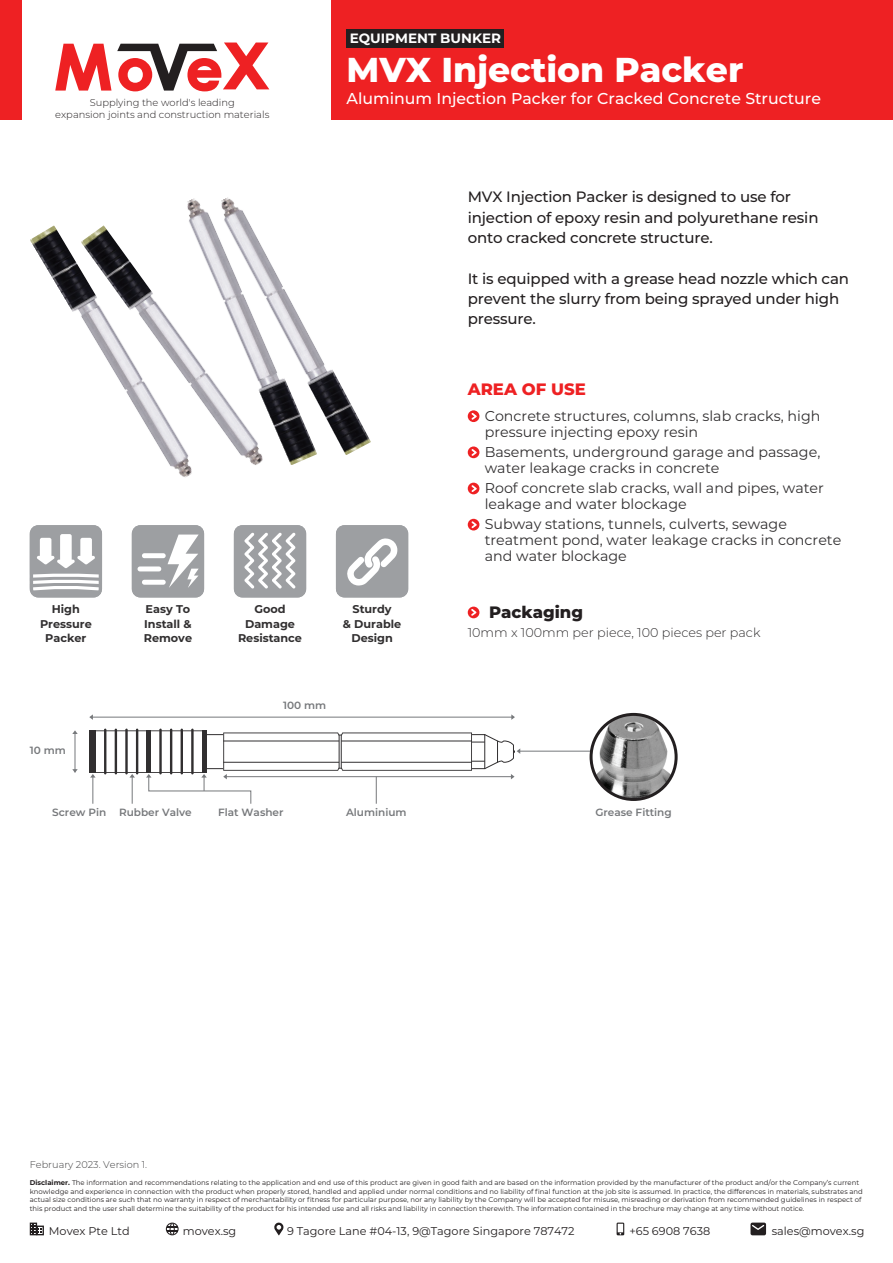
<style>
.page{position:relative;width:893px;height:1263px;background:#fff}
.page>*{position:absolute;margin:0;border:0;box-sizing:border-box;transform-origin:0 0}
.t1{font:800 34.5px "Montserrat";color:#fff}
.t2{font:800 16.5px "Montserrat";color:#231f20}
.t3{font:800 16.5px "Montserrat";color:#ee2123}
.t4{font:500 15.75px "Montserrat";color:#fff}
.t5{font:500 15px/20.2px "Montserrat";letter-spacing:-.01em;color:#231f20}
.t6{font:14.25px/15.8px "Montserrat";color:#312f30}
.t7{font:700 13.5px "Montserrat";color:#fff}
.t8{font:300 12.75px "Montserrat";color:#312f30}
.t9{font:11.25px "Montserrat";color:#231f20}
.t10{font:700 11.25px/14.2px "Montserrat";color:#312f30;text-align:center}
.t11{font:600 10.5px "Montserrat";color:#76787b}
.t12{font:300 9.9px "Montserrat";color:#231f20}
.t13{font:300 9.75px "Montserrat";color:#3e3e3f}
.t14{font:6.9px/8.6px "Montserrat";color:#231f20}
.s1{font-weight:700}
</style>
<div class="page">
<div style="left:332px;top:0;width:561px;height:119px;background:#ee2123"></div>
<div style="left:347px;top:30px;width:157px;height:18px;background:#231f20"></div>
<div style="left:0;top:0;width:21px;height:119px;background:#ee2123"></div>
<svg style="left:55px;top:43px;width:214px;height:48px"></svg>
<svg style="left:30px;top:1222px;width:14px;height:13px"></svg>
<svg style="left:166px;top:1222px;width:13px;height:13px"></svg>
<svg style="left:274px;top:1222px;width:9px;height:13px"></svg>
<svg style="left:617px;top:1222px;width:7px;height:13px"></svg>
<svg style="left:750px;top:1222px;width:16px;height:13px"></svg>
<hr style="left:75px;top:732px;width:1px;height:40px;background:#76787b">
<svg style="left:72px;top:730px;width:6px;height:4px"></svg>
<svg style="left:72px;top:769px;width:6px;height:4px"></svg>
<hr style="left:91px;top:717px;width:421px;height:1px;background:#76787b">
<svg style="left:89px;top:714px;width:4px;height:6px"></svg>
<svg style="left:511px;top:714px;width:4px;height:6px"></svg>
<hr style="left:518px;top:751px;width:85px;height:1px;background:#76787b">
<svg style="left:89px;top:730px;width:431px;height:74px"></svg>
<img style="left:591px;top:715px;width:84px;height:84px">
<div style="left:590px;top:713px;width:88px;height:88px;border:3px solid #231f20;border-radius:50%"></div>
<svg style="left:132px;top:525px;width:72px;height:72px"></svg>
<svg style="left:336px;top:525px;width:72px;height:72px"></svg>
<svg style="left:30px;top:525px;width:72px;height:72px"></svg>
<svg style="left:234px;top:525px;width:72px;height:72px"></svg>
<svg style="left:468px;top:607px;width:11px;height:11px"></svg>
<svg style="left:468px;top:410px;width:11px;height:12px"></svg>
<svg style="left:468px;top:446px;width:11px;height:12px"></svg>
<svg style="left:468px;top:519px;width:11px;height:11px"></svg>
<svg style="left:468px;top:483px;width:11px;height:11px"></svg>
<img style="left:30px;top:225px;width:162px;height:252px">
<img style="left:179px;top:198px;width:136px;height:267px">
<img style="left:213px;top:197px;width:158px;height:258px">
<h3 class="t7" style="left:350px;top:29px;width:153px">EQUIPMENT BUNKER</h3>
<h1 class="t1" style="left:347px;top:45px;width:398px">MVX Injection Packer</h1>
<h3 class="t12" style="left:90px;top:96px;width:147px">Supplying the world's leading</h3>
<h3 class="t4" style="left:347px;top:87px;width:476px">Aluminum Injection Packer for Cracked Concrete Structure</h3>
<h3 class="t12" style="left:55px;top:108px;width:216px">expansion joints and construction materials</h3>
<h3 class="t5" style="left:468px;top:186px;width:352px">MVX Injection Packer is designed to use for injection of epoxy resin and polyurethane resin onto cracked concrete structure.</h3>
<h3 class="t5" style="left:468px;top:267px;width:383px">It is equipped with a grease head nozzle which can prevent the slurry from being sprayed under high pressure.</h3>
<h2 class="t3" style="left:468px;top:377px;width:120px">AREA OF USE</h2>
<h3 class="t6" style="left:485px;top:407px;width:337px">Concrete structures, columns, slab cracks, high pressure injecting epoxy resin</h3>
<h3 class="t6" style="left:485px;top:444px;width:337px">Basements, underground garage and passage, water leakage cracks in concrete</h3>
<h3 class="t6" style="left:485px;top:480px;width:341px">Roof concrete slab cracks, wall and pipes, water leakage and water blockage</h3>
<h3 class="t10" style="left:40px;top:602px;width:53px">High<br>Pressure<br>Packer</h3>
<h3 class="t10" style="left:144px;top:602px;width:50px;text-align:left">Easy To<br>Install &amp;<br>Remove</h3>
<h3 class="t10" style="left:238px;top:602px;width:66px">Good<br>Damage<br>Resistance</h3>
<h3 class="t10" style="left:343px;top:602px;width:60px">Sturdy<br>&amp; Durable<br>Design</h3>
<h3 class="t11" style="left:30px;top:743px;width:38px">10 mm</h3>
<h3 class="t11" style="left:283px;top:698px;width:45px">100 mm</h3>
<h3 class="t11" style="left:52px;top:804px;width:141px">Screw Pin Rubber Valve</h3>
<h3 class="t11" style="left:218px;top:804px;width:67px">Flat Washer</h3>
<h3 class="t11" style="left:346px;top:804px;width:62px">Aluminium</h3>
<h3 class="t6" style="left:485px;top:516px;width:358px">Subway stations, tunnels, culverts, sewage treatment pond, water leakage cracks in concrete and water blockage</h3>
<h2 class="t2" style="left:489px;top:600px;width:96px">Packaging</h2>
<h3 class="t8" style="left:468px;top:623px;width:294px">10mm x 100mm per piece, 100 pieces per pack</h3>
<h3 class="t11" style="left:595px;top:804px;width:78px">Grease Fitting</h3>
<h3 class="t13" style="left:30px;top:1158px;width:119px">February 2023. Version 1.</h3>
<p class="t14" style="left:30px;top:1178px;width:835px"><span class="s1">Disclaimer.</span> The information and recommendations relating to the application and end use of this product are given in good faith and are based on the information provided by the manufacturer of the product and/or the Company’s current knowledge and experience in connection with the product when properly stored, handled and applied under normal conditions and no liability of final function at the job site is assumed. In practice, the differences in materials, substrates and actual size conditions are such that no warranty in respect of merchantability or fitness for particular purpose, nor any liability by the Company will be accepted for misuse, misreading or derivation from recommended guidelines in respect of this product and the user shall determine the suitability of the product for his intended use and all risks and liability in connection therewith. The information contained in the brochure may change at any time without notice.</p>
<h3 class="t9" style="left:49px;top:1223px;width:82px">Movex Pte Ltd</h3>
<h3 class="t9" style="left:183px;top:1223px;width:55px">movex.sg</h3>
<h3 class="t9" style="left:287px;top:1223px;width:289px">9 Tagore Lane #04-13, 9@Tagore Singapore 787472</h3>
<h3 class="t9" style="left:629px;top:1223px;width:82px">+65 6908 7638</h3>
<h3 class="t9" style="left:772px;top:1223px;width:94px">sales@movex.sg</h3>
</div>
